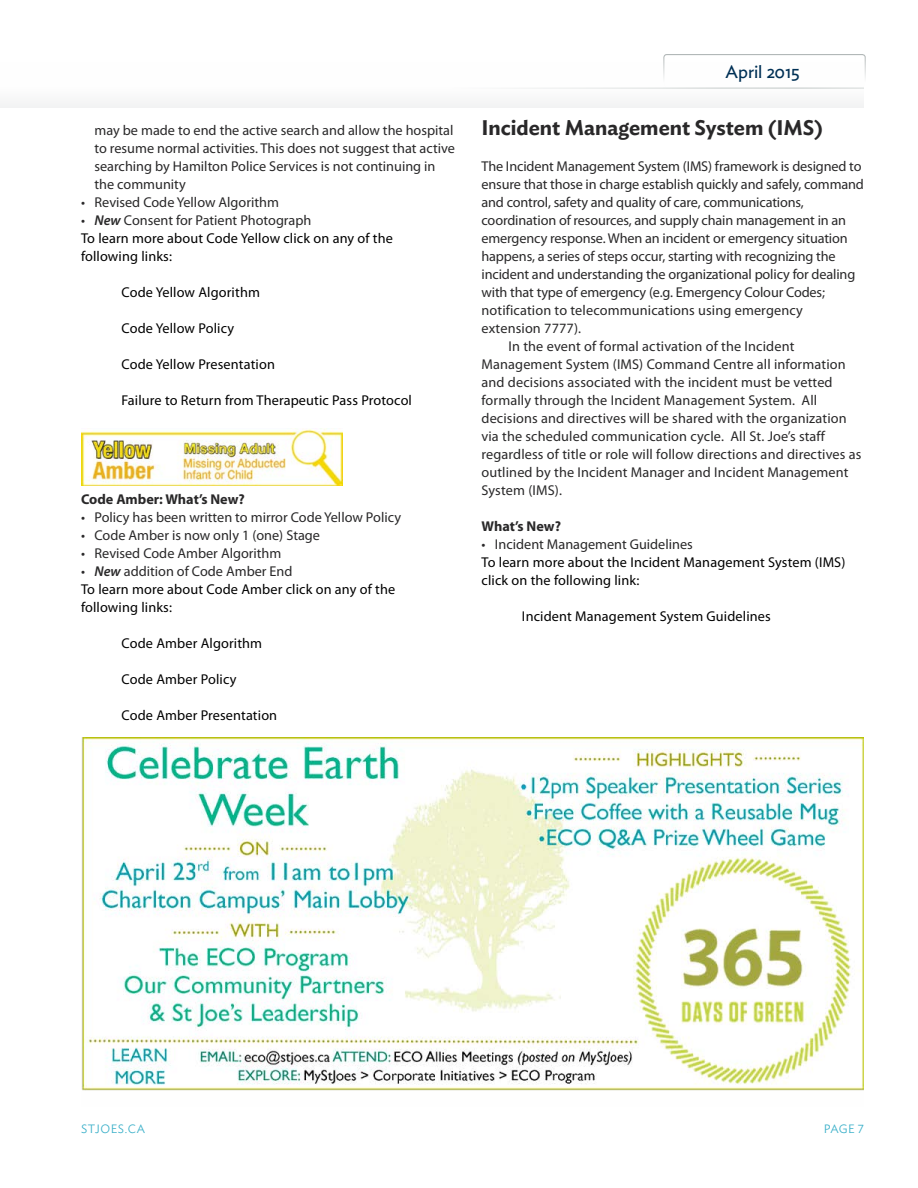
<style>
.page{position:relative;width:918px;height:1188px;background:#fff}
.page>*{position:absolute;margin:0;border:0;box-sizing:border-box;transform-origin:0 0}
.t1{font:600 21px "Ideal Sans";color:#292829}
.t2{font:18px "Ideal Sans";letter-spacing:-.01em;color:#003055}
.t3{font:14.25px/18px "Myriad Pro";color:#292829}
.t4{font:14.25px/18px "Myriad Pro";letter-spacing:.01em;color:#000}
.t5{font:700 14.25px "Myriad Pro";letter-spacing:-.005em;color:#292829}
.t6{font:300 12px "Ideal Sans";letter-spacing:.04em;color:#3bb0c9}
.s1{color:#292829}
.s2{font-weight:600;font-style:italic;color:#292829}
</style>
<div class="page">
<div style="left:663px;top:54px;width:203px;height:34px;border:1px solid #a6adad;border-radius:3px"></div>
<img style="left:81px;top:429px;width:262px;height:57px">
<img style="left:81px;top:737px;width:783px;height:354px">
<p class="t3" style="left:94px;top:121px;width:362px">may be made to end the active search and allow the hospital to resume normal activities. This does not suggest that active searching by Hamilton Police Services is not continuing in the community</p>
<p class="t3" style="left:81px;top:193px;width:199px">• Revised Code Yellow Algorithm</p>
<p class="t4" style="left:81px;top:211px;width:314px"><span class="s1">•</span> <span class="s2">New</span> <span class="s1">Consent for Patient Photograph<br></span>To learn more about Code Yellow click on any of the following links:</p>
<p class="t4" style="left:121px;top:283px;width:140px">Code Yellow Algorithm</p>
<p class="t4" style="left:121px;top:319px;width:114px">Code Yellow Policy</p>
<p class="t4" style="left:121px;top:355px;width:155px">Code Yellow Presentation</p>
<p class="t4" style="left:121px;top:391px;width:292px">Failure to Return from Therapeutic Pass Protocol</p>
<p class="t5" style="left:81px;top:490px;width:165px">Code Amber: What’s New?</p>
<p class="t3" style="left:81px;top:508px;width:322px">• Policy has been written to mirror Code Yellow Policy</p>
<p class="t3" style="left:81px;top:526px;width:241px">• Code Amber is now only 1 (one) Stage</p>
<p class="t3" style="left:81px;top:544px;width:202px">• Revised Code Amber Algorithm</p>
<p class="t4" style="left:81px;top:562px;width:316px"><span class="s1">•</span> <span class="s2">New</span> <span class="s1">addition of Code Amber End<br></span>To learn more about Code Amber click on any of the following links:</p>
<p class="t4" style="left:121px;top:634px;width:142px">Code Amber Algorithm</p>
<p class="t4" style="left:121px;top:670px;width:116px">Code Amber Policy</p>
<p class="t4" style="left:121px;top:706px;width:157px">Code Amber Presentation</p>
<p class="t2" style="left:725px;top:58px;width:76px">April 2015</p>
<h1 class="t1" style="left:482px;top:111px;width:343px">Incident Management System (IMS)</h1>
<p class="t3" style="left:482px;top:157px;width:382px">The Incident Management System (IMS) framework is designed to</p>
<p class="t3" style="left:482px;top:175px;width:384px">ensure that those in charge establish quickly and safely, command</p>
<p class="t3" style="left:482px;top:193px;width:324px">and control, safety and quality of care, communications,</p>
<p class="t3" style="left:482px;top:211px;width:366px">coordination of resources, and supply chain management in an</p>
<p class="t3" style="left:482px;top:229px;width:368px">emergency response. When an incident or emergency situation</p>
<p class="t3" style="left:482px;top:247px;width:356px">happens, a series of steps occur, starting with recognizing the</p>
<p class="t3" style="left:482px;top:265px;width:375px">incident and understanding the organizational policy for dealing</p>
<p class="t3" style="left:482px;top:283px;width:345px">with that type of emergency (e.g. Emergency Colour Codes;</p>
<p class="t3" style="left:482px;top:301px;width:323px">notification to telecommunications using emergency</p>
<p class="t3" style="left:482px;top:319px;width:101px">extension 7777).</p>
<p class="t3" style="left:509px;top:337px;width:287px">In the event of formal activation of the Incident</p>
<p class="t3" style="left:482px;top:355px;width:366px">Management System (IMS) Command Centre all information</p>
<p class="t3" style="left:482px;top:373px;width:353px">and decisions associated with the incident must be vetted</p>
<p class="t3" style="left:482px;top:391px;width:337px">formally through the Incident Management System. All</p>
<p class="t3" style="left:482px;top:409px;width:367px">decisions and directives will be shared with the organization</p>
<p class="t3" style="left:482px;top:427px;width:345px">via the scheduled communication cycle. All St. Joe’s staff</p>
<p class="t3" style="left:482px;top:445px;width:381px">regardless of title or role will follow directions and directives as</p>
<p class="t3" style="left:482px;top:463px;width:369px">outlined by the Incident Manager and Incident Management</p>
<p class="t3" style="left:482px;top:481px;width:82px">System (IMS).</p>
<p class="t5" style="left:482px;top:517px;width:81px">What’s New?</p>
<p class="t3" style="left:482px;top:535px;width:213px">• Incident Management Guidelines</p>
<p class="t4" style="left:482px;top:553px;width:366px">To learn more about the Incident Management System (IMS) click on the following link:</p>
<p class="t4" style="left:522px;top:607px;width:250px">Incident Management System Guidelines</p>
<p class="t6" style="left:81px;top:1120px;width:66px">STJOES.CA</p>
<p class="t6" style="left:824px;top:1120px;width:42px">PAGE 7</p>
</div>
